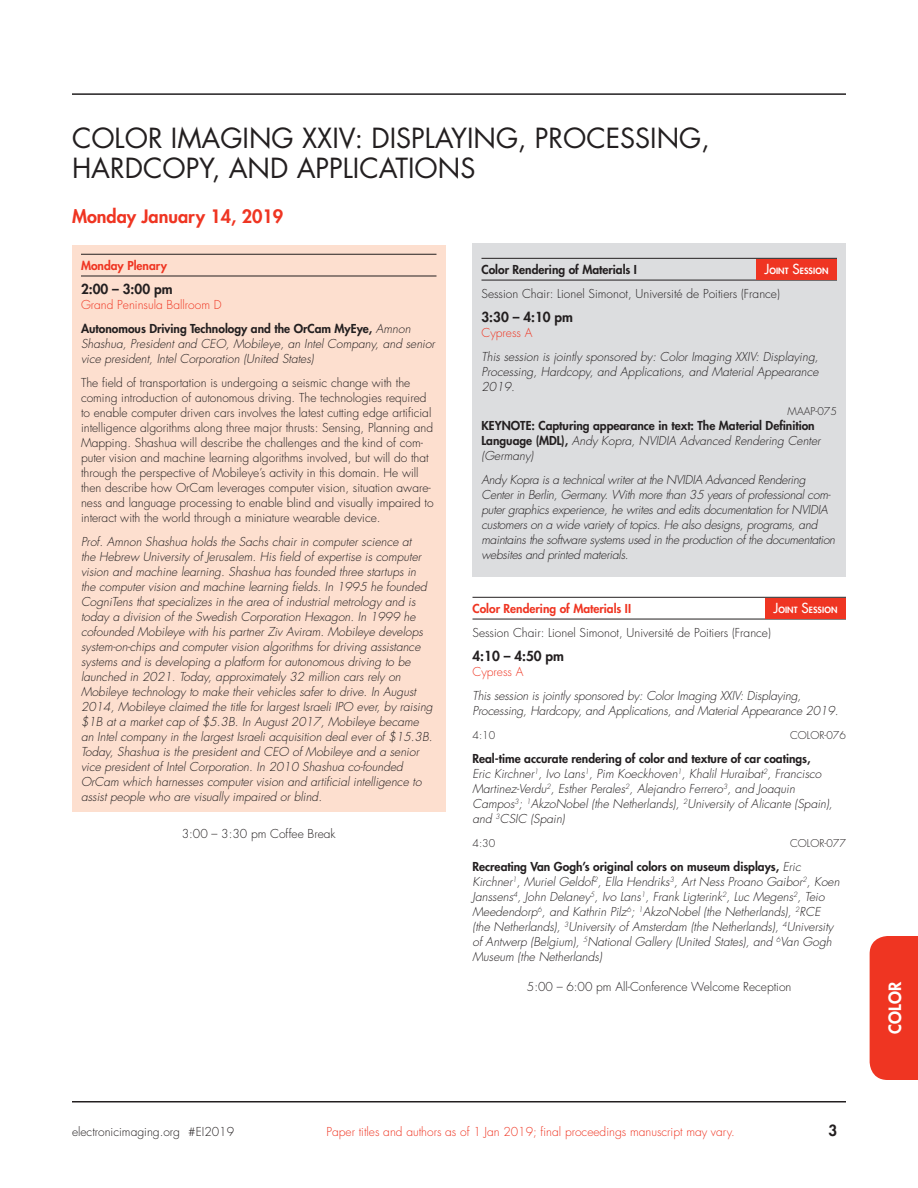
<style>
.page{position:relative;width:918px;height:1188px;background:#fff}
.page>*{position:absolute;margin:0;border:0;box-sizing:border-box;transform-origin:0 0}
.Con_Title{font:27px/30px "Futura Std";color:#231f20}
.Date_Red{font:800 18px "Futura Std";color:#ef3522}
.t1{font:800 16.5px "Futura Std";color:#fff}
.t2{font:800 15px "Futura Std";color:#231f20}
.Time{font:800 13.5px "Futura Std";color:#231f20}
.Txt_sb{font:800 13.5px "Futura Std";color:#231f20}
.Txt_sb-2{font:italic 300 12px/15px "Futura Std";color:#231f20}
.Txt_sb-3{font:300 12px/15px "Futura Std";color:#231f20}
.Paper_No{font:italic 300 12px/15px "Futura Std";color:#231f20}
.Txt{font:italic 300 12px/15px "Futura Std";letter-spacing:-.02em;color:#231f20}
.Event{font:800 12px/15px "Futura Std";color:#231f20}
.Txt-2{font:300 12px "Futura Std";color:#ef3522}
.Txt-3{font:300 12px "Futura Std";color:#231f20}
.Event-2{font:800 12px "Futura Std";color:#ef3522}
.Paper_No-2{font:300 10.5px "Futura Std";color:#231f20}
.Txt-4{font:800 8.4px "Futura Std";letter-spacing:.015em;color:#fff}
.s1{font-weight:800;font-style:normal}
.s2{font-weight:500;font-size:13.5px}
.s3{font-weight:300;font-style:italic}
</style>
<div class="page">
<hr style="left:72px;top:93px;width:774px;height:2px;background:#231f20">
<div style="left:870px;top:936px;width:48px;height:144px;background:#ef3522"></div>
<hr style="left:72px;top:1101px;width:774px;height:1px;background:#231f20">
<div style="left:72px;top:245px;width:374px;height:567px;background:#fddfcf"></div>
<hr style="left:81px;top:254px;width:355px;height:1px;background:#231f20">
<hr style="left:81px;top:276px;width:355px;height:1px;background:#231f20">
<hr style="left:472px;top:597px;width:374px;height:1px;background:#231f20">
<hr style="left:472px;top:619px;width:374px;height:1px;background:#231f20">
<div style="left:472px;top:244px;width:374px;height:333px;background:#dcdddf"></div>
<hr style="left:482px;top:258px;width:355px;height:1px;background:#231f20">
<hr style="left:482px;top:280px;width:355px;height:1px;background:#231f20">
<div style="left:756px;top:259px;width:81px;height:21px;background:#ef3522"></div>
<div style="left:765px;top:598px;width:81px;height:21px;background:#ef3522"></div>
<p class="Con_Title" style="left:72px;top:124px;width:639px">COLOR IMAGING XXIV: DISPLAYING, PROCESSING,<br>HARDCOPY, AND APPLICATIONS</p>
<p class="Date_Red" style="left:72px;top:205px;width:213px">Monday January 14, 2019</p>
<p class="Event-2" style="left:81px;top:258px;width:88px">Monday Plenary</p>
<p class="Txt_sb" style="left:81px;top:280px;width:93px">2:00 – 3:00 pm</p>
<p class="Txt-2" style="left:81px;top:297px;width:142px">Grand Peninsula Ballroom D</p>
<p class="Txt_sb-2" style="left:81px;top:321px;width:355px"><span class="s1">Autonomous Driving Technology and the OrCam MyEye,</span> Amnon<br>Shashua, President and CEO, Mobileye, an Intel Company, and senior vice president, Intel Corporation (United States)</p>
<p class="Txt_sb-3" style="left:81px;top:375px;width:354px">The field of transportation is undergoing a seismic change with the coming introduction of autonomous driving. The technologies required to enable computer driven cars involves the latest cutting edge artificial intelligence algorithms along three major thrusts: Sensing, Planning and Mapping. Shashua will describe the challenges and the kind of com&shy;puter vision and machine learning algorithms involved, but will do that through the perspective of Mobileye’s activity in this domain. He will then describe how OrCam leverages computer vision, situation aware&shy;ness and language processing to enable blind and visually impaired to interact with the world through a miniature wearable device.</p>
<p class="Txt_sb-2" style="left:81px;top:534px;width:353px">Prof. Amnon Shashua holds the Sachs chair in computer science at<br>the Hebrew University of Jerusalem. His field of expertise is computer vision and machine learning. Shashua has founded three startups in the computer vision and machine learning fields. In 1995 he founded CogniTens that specializes in the area of industrial metrology and is today a division of the Swedish Corporation Hexagon. In 1999 he cofounded Mobileye with his partner Ziv Aviram. Mobileye develops system-on-chips and computer vision algorithms for driving assistance systems and is developing a platform for autonomous driving to be launched in 2021. Today, approximately 32 million cars rely on Mobileye technology to make their vehicles safer to drive. In August 2014, Mobileye claimed the title for largest Israeli IPO ever, by raising $1B at a market cap of $5.3B. In August 2017, Mobileye became an Intel company in the largest Israeli acquisition deal ever of $15.3B.<br>Today, Shashua is the president and CEO of Mobileye and a senior vice president of Intel Corporation. In 2010 Shashua co-founded OrCam which harnesses computer vision and artificial intelligence to assist people who are visually impaired or blind.</p>
<p class="Txt_sb-3" style="left:182px;top:827px;width:155px">3:00 – 3:30 pm Coffee Break</p>
<p class="Event" style="left:482px;top:262px;width:157px">Color Rendering of Materials I</p>
<p class="Txt-4" style="left:765px;top:266px;width:65px"><span class="s2">J</span>OINT <span class="s2">S</span>ESSION</p>
<p class="Txt_sb-3" style="left:482px;top:286px;width:300px">Session Chair: Lionel Simonot, Université de Poitiers (France)</p>
<p class="Time" style="left:482px;top:308px;width:93px">3:30 – 4:10 pm</p>
<p class="Txt-2" style="left:482px;top:325px;width:52px">Cypress A</p>
<p class="Txt" style="left:482px;top:349px;width:339px;text-align:justify">This session is jointly sponsored by: Color Imaging XXIV: Displaying, Processing, Hardcopy, and Applications, and Material Appearance 2019.</p>
<p class="Paper_No-2" style="left:788px;top:405px;width:51px">MAAP-075</p>
<p class="Event" style="left:482px;top:418px;width:341px">KEYNOTE: Capturing appearance in text: The Material Definition<br>Language (MDL), <span class="s3">Andy Kopra, NVIDIA Advanced Rendering Center (Germany)</span></p>
<p class="Txt" style="left:482px;top:472px;width:355px">Andy Kopra is a technical writer at the NVIDIA Advanced Rendering Center in Berlin, Germany. With more than 35 years of professional com&shy;puter graphics experience, he writes and edits documentation for NVIDIA customers on a wide variety of topics. He also designs, programs, and maintains the software systems used in the production of the documentation websites and printed materials.</p>
<p class="Event-2" style="left:472px;top:601px;width:160px">Color Rendering of Materials II</p>
<p class="Txt-4" style="left:774px;top:605px;width:65px"><span class="s2">J</span>OINT <span class="s2">S</span>ESSION</p>
<p class="Txt_sb-3" style="left:472px;top:625px;width:300px">Session Chair: Lionel Simonot, Université de Poitiers (France)</p>
<p class="Time" style="left:472px;top:647px;width:93px">4:10 – 4:50 pm</p>
<p class="Txt-2" style="left:472px;top:664px;width:52px">Cypress A</p>
<p class="Txt" style="left:472px;top:688px;width:368px">This session is jointly sponsored by: Color Imaging XXIV: Displaying,<br>Processing, Hardcopy, and Applications, and Material Appearance 2019.</p>
<p class="Paper_No-2" style="left:472px;top:728px;width:24px">4:10</p>
<p class="Paper_No-2" style="left:790px;top:728px;width:57px">COLOR-076</p>
<p class="Paper_No" style="left:472px;top:751px;width:362px"><span class="s1">Real-time accurate rendering of color and texture of car coatings,<br></span>Eric Kirchner<sup>1</sup>, Ivo Lans<sup>1</sup>, Pim Koeckhoven<sup>1</sup>, Khalil Huraibat<sup>2</sup>, Francisco Martinez-Verdu<sup>2</sup>, Esther Perales<sup>2</sup>, Alejandro Ferrero<sup>3</sup>, and Joaquin Campos<sup>3</sup>; <sup>1</sup>AkzoNobel (the Netherlands), <sup>2</sup>University of Alicante (Spain), and <sup>3</sup>CSIC (Spain)</p>
<p class="Paper_No-2" style="left:472px;top:836px;width:24px">4:30</p>
<p class="Paper_No-2" style="left:790px;top:836px;width:57px">COLOR-077</p>
<p class="Paper_No" style="left:472px;top:859px;width:369px"><span class="s1">Recreating Van Gogh’s original colors on museum displays,</span> Eric Kirchner<sup>1</sup>, Muriel Geldof<sup>2</sup>, Ella Hendriks<sup>3</sup>, Art Ness Proano Gaibor<sup>2</sup>, Koen Janssens<sup>4</sup>, John Delaney<sup>5</sup>, Ivo Lans<sup>1</sup>, Frank Ligterink<sup>2</sup>, Luc Megens<sup>2</sup>, Teio Meedendorp<sup>6</sup>, and Kathrin Pilz<sup>6</sup>; <sup>1</sup>AkzoNobel (the Netherlands), <sup>2</sup>RCE (the Netherlands), <sup>3</sup>University of Amsterdam (the Netherlands), <sup>4</sup>University of Antwerp (Belgium), <sup>5</sup>National Gallery (United States), and <sup>6</sup>Van Gogh Museum (the Netherlands)</p>
<p class="Txt-3" style="left:527px;top:979px;width:266px">5:00 – 6:00 pm All-Conference Welcome Reception</p>
<p class="Txt_sb-3" style="left:72px;top:1124px;width:164px">electronicimaging.org #EI2019</p>
<p class="t2" style="left:829px;top:1121px;width:10px">3</p>
<p class="Txt-2" style="left:326px;top:1124px;width:410px">Paper titles and authors as of 1 Jan 2019; final proceedings manuscript may vary.</p>
<p class="t1" style="left:885px;top:1034px;width:53px;rotate:-90deg">COLOR</p>
</div>
